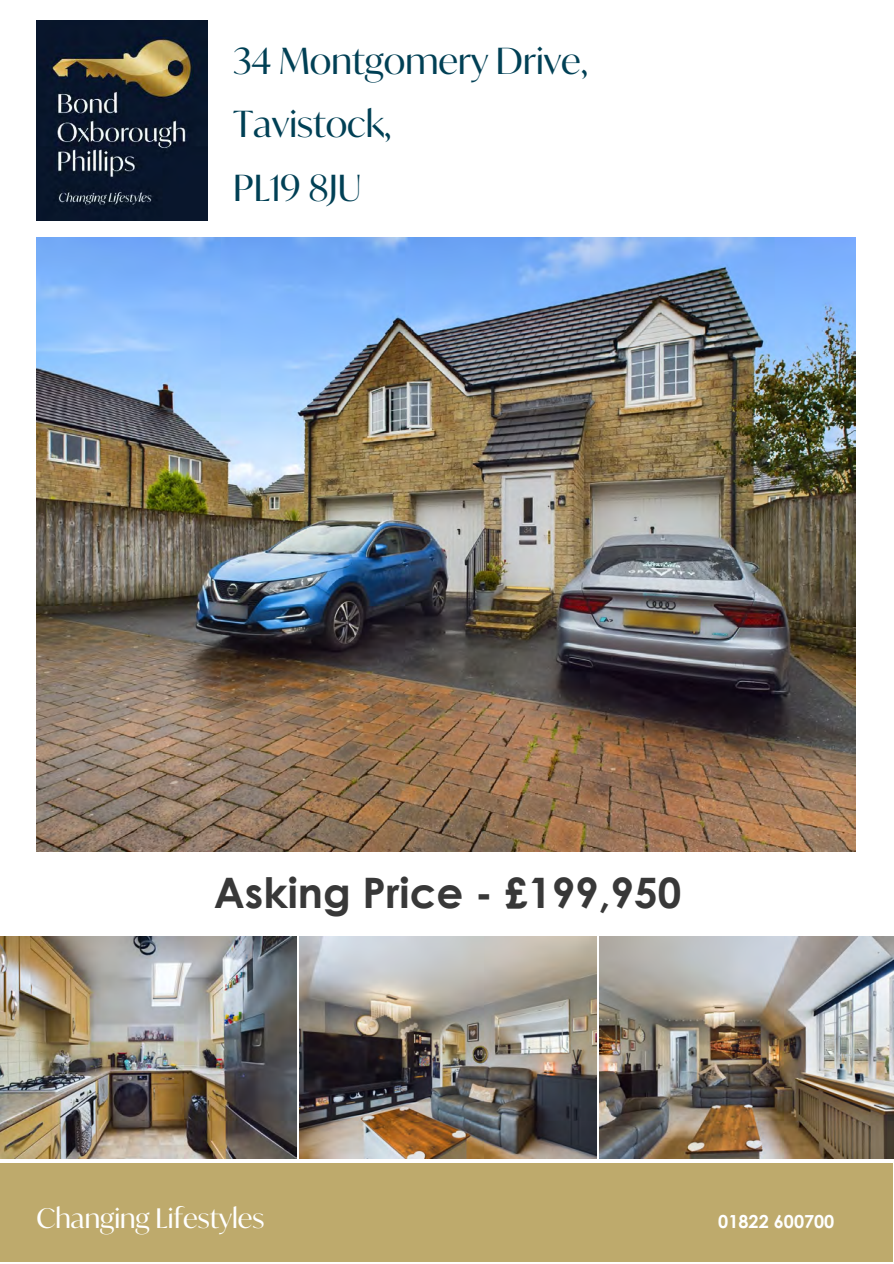
<style>
.page{position:relative;width:894px;height:1264px;background:#fff}
.page>*{position:absolute;margin:0;border:0;box-sizing:border-box;transform-origin:0 0}
.t1{font:700 42px "Century Gothic";color:#383838}
.t2{font:36px/63.2px "Ivy Mode";color:#004055}
.t3{font:27px "Ivy Mode";color:#fff}
.t4{font:700 18px "Century Gothic";color:#fff}
</style>
<div class="page">
<img style="left:0;top:936px;width:296px;height:222px">
<img style="left:300px;top:936px;width:296px;height:222px">
<img style="left:599px;top:936px;width:294px;height:222px">
<img style="left:36px;top:237px;width:819px;height:614px">
<div style="left:0;top:1163px;width:892px;height:98px;background:#beaa6c"></div>
<img style="left:36px;top:21px;width:171px;height:200px">
<p class="t2" style="left:233px;top:29px;width:356px">34 Montgomery Drive,<br>Tavistock,<br>PL19 8JU</p>
<p class="t1" style="left:214px;top:860px;width:468px">Asking Price - £199,950</p>
<p class="t3" style="left:36px;top:1200px;width:229px">Changing Lifestyles</p>
<p class="t4" style="left:718px;top:1208px;width:118px">01822 600700</p>
</div>
